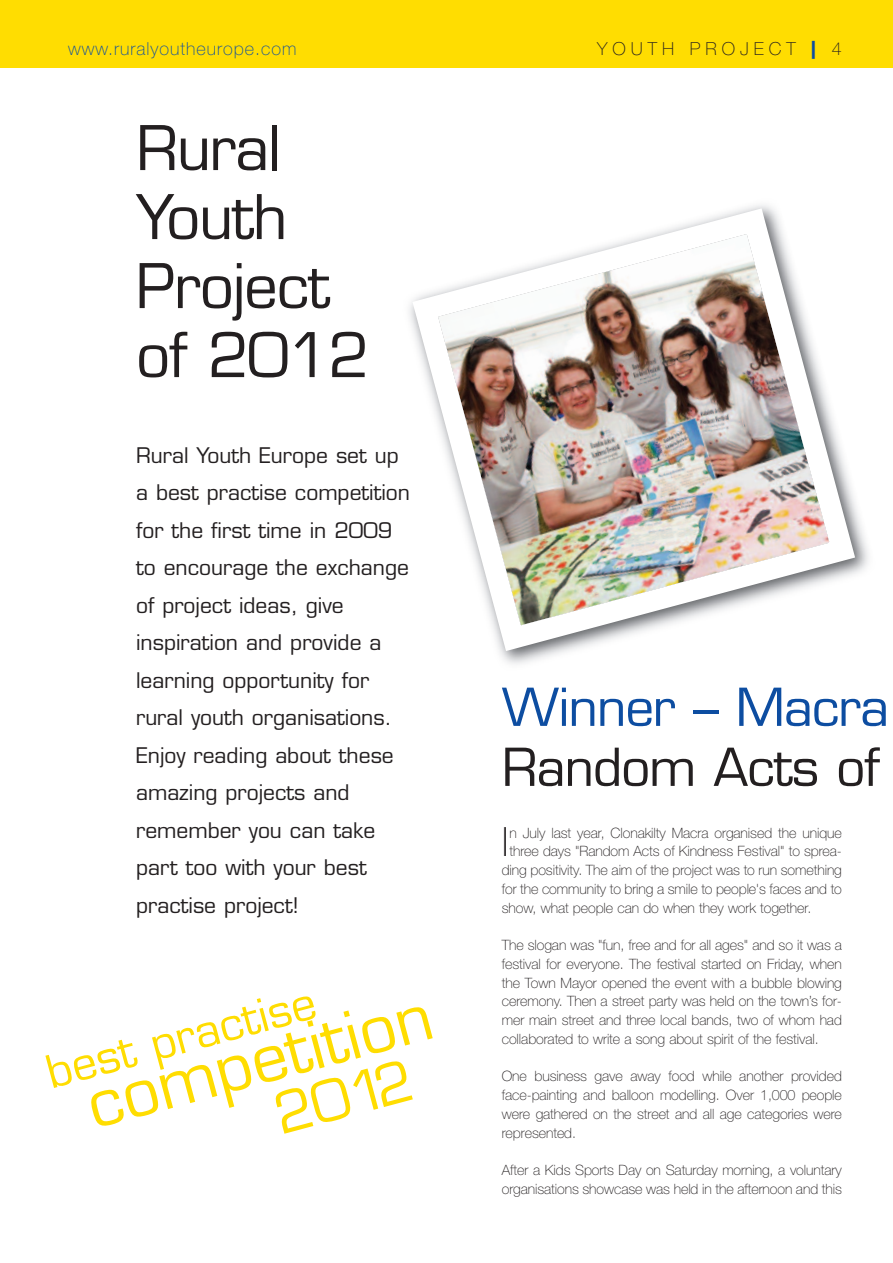
<style>
.page{position:relative;width:893px;height:1263px;background:#fff}
.page>*{position:absolute;margin:0;border:0;box-sizing:border-box;transform-origin:0 0}
.t1{font:64.65px "Eurostile";color:#ffdd01}
.t2{font:60px/69px "Eurostile";letter-spacing:-.02em;color:#231f20}
.t3{font:55.35px "Eurostile";color:#ffdd01}
.t4{font:51px "Eurostile";letter-spacing:-.02em;color:#0d4da1}
.t5{font:51px "Eurostile";letter-spacing:-.02em;color:#231f20}
.t6{font:44.55px "Eurostile";color:#ffdd01}
.t7{font:100 40.5px "Helvetica Neue LT Std";color:#231f20}
.t8{font:21px/37.5px "Eurostile";color:#231f20}
.t9{font:100 18px "Helvetica Neue LT Std";letter-spacing:.055em;color:#0d4da1}
.t10{font:100 18px "Helvetica Neue LT Std";letter-spacing:.28em;color:#231f20}
.t11{font:100 14.25px/18.8px "Helvetica Neue LT Std";letter-spacing:-.005em;color:#231f20;text-align:justify}
.s1{font-weight:900;color:#0d4da1}
</style>
<div class="page">
<div style="left:0;top:0;width:893px;height:68px;background:#ffdd01"></div>
<img style="left:409px;top:205px;width:459px;height:459px">
<p class="t9" style="left:68px;top:43px;width:230px">www.ruralyoutheurope.com</p>
<p class="t10" style="left:597px;top:43px;width:246px">YOUTH PROJECT <span class="s1">|</span> 4</p>
<h2 class="t2" style="left:136px;top:120px;width:235px">Rural<br>Youth<br>Project of 2012</h2>
<p class="t8" style="left:136px;top:438px;width:275px">Rural Youth Europe set up a best practise competition for the first time in 2009 to encourage the exchange of project ideas, give inspiration and provide a learning opportunity for rural youth organisations.<br>Enjoy reading about these amazing projects and remember you can take part too with your best practise project!</p>
<h3 class="t6" style="left:42px;top:1056px;width:279px;rotate:-15deg">best practise</h3>
<h1 class="t1" style="left:82px;top:1082px;width:356px;rotate:-15deg">competition</h1>
<h3 class="t3" style="left:270px;top:1095px;width:143px;rotate:-15deg">2012</h3>
<h3 class="t4" style="left:502px;top:688px;width:389px">Winner – Macra</h3>
<h3 class="t5" style="left:502px;top:748px;width:379px">Random Acts of</h3>
<h3 class="t7" style="left:502px;top:827px;width:8px">I</h3>
<p class="t11" style="left:509px;top:824px;width:334px">n July last year, Clonakilty Macra organised the unique</p>
<p class="t11" style="left:509px;top:843px;width:334px">three days "Random Acts of Kindness Festival" to sprea-</p>
<p class="t11" style="left:502px;top:862px;width:342px">ding positivity. The aim of the project was to run something</p>
<p class="t11" style="left:502px;top:881px;width:342px">for the community to bring a smile to people's faces and to</p>
<p class="t11" style="left:502px;top:899px;width:311px">show, what people can do when they work together.</p>
<p class="t11" style="left:502px;top:937px;width:342px">The slogan was "fun, free and for all ages" and so it was a festival for everyone. The festival started on Friday, when the Town Mayor opened the event with a bubble blowing ceremony. Then a street party was held on the town’s for&shy;mer main street and three local bands, two of whom had collaborated to write a song about spirit of the festival.</p>
<p class="t11" style="left:502px;top:1068px;width:342px">One business gave away food while another provided face-painting and balloon modelling. Over 1,000 people were gathered on the street and all age categories were represented.</p>
<p class="t11" style="left:502px;top:1162px;width:342px">After a Kids Sports Day on Saturday morning, a voluntary organisations showcase was held in the afternoon and this</p>
</div>
